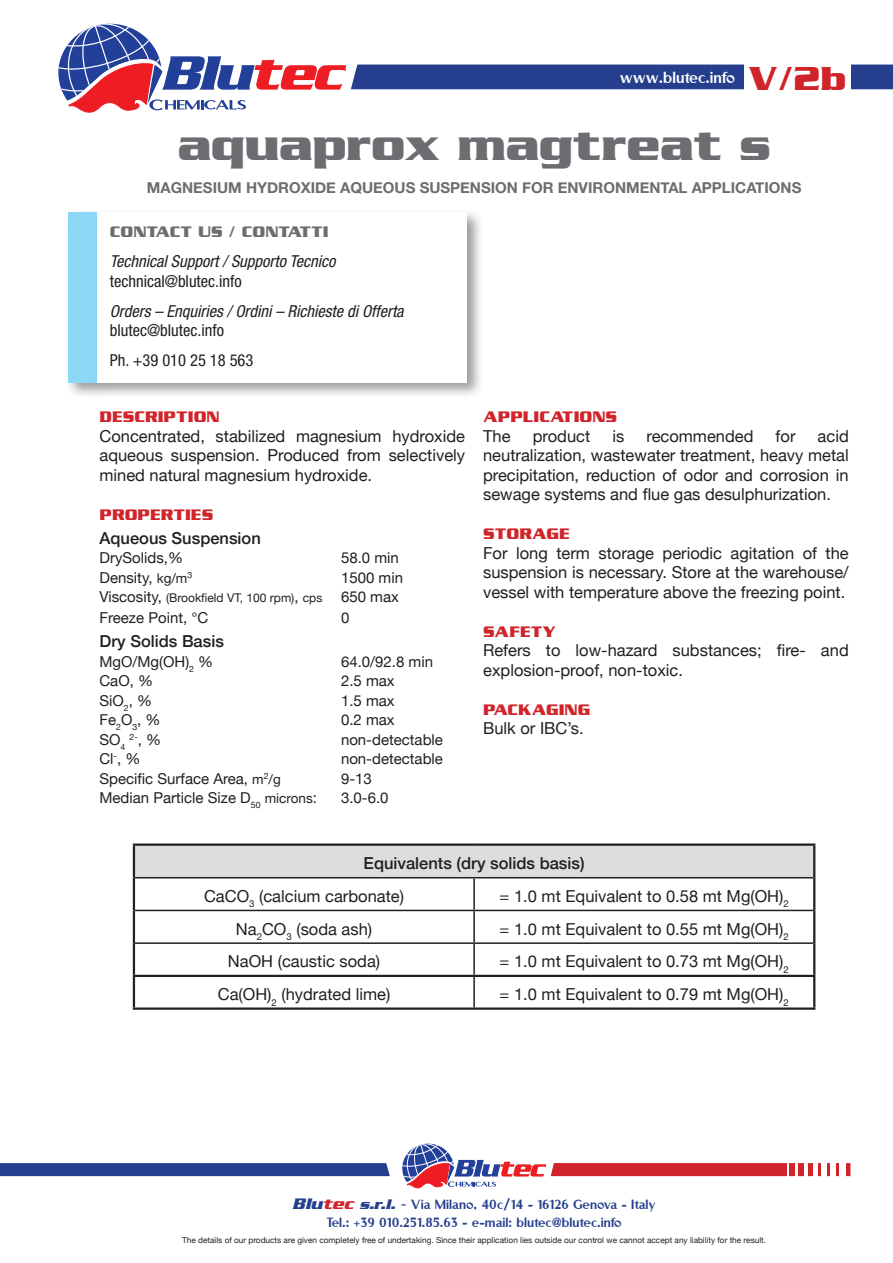
<style>
.page{position:relative;width:893px;height:1263px;background:#fff}
.page>*{position:absolute;margin:0;border:0;box-sizing:border-box;transform-origin:0 0}
.t1{font:700 48px "Serpentine ICG";color:#6c6d70}
.t2{font:700 36px "Serpentine ICG";color:#d1232a}
.t3{font:18px "Rubino Sans ICG Fill";color:#fff}
.t4{font:16.5px/19.5px "Helvetica Neue";color:#231f20;text-align:justify}
.t5{font:italic condensed 16.5px "Helvetica Neue";color:#231f20}
.t6{font:500 16.5px "Helvetica Neue";color:#231f20}
.t7{font:condensed 16.5px "Helvetica Neue";color:#231f20}
.titoletto{font:700 16.5px "Serpentine ICG";color:#d1232a}
.t8{font:700 16.5px "Serpentine ICG";color:#6c6d70}
.t9{font:15px "Helvetica Neue";color:#231f20}
.t10{font:15px "Rubino Sans ICG Fill";color:#253f8e}
.t11{font:700 15px "Helvetica Neue";color:#6c6d70}
.t12{font:12px "Helvetica Neue";color:#231f20}
.t13{font:8.7px "Helvetica Neue";color:#231f20}
.t14{font:8.25px "Helvetica Neue";color:#231f20}
.s1{font-size:13.5px}
.s2{font-size:15px}
.s3{font-family:"Serpentine ICG";font-weight:700;font-style:italic;font-size:16.5px}
.s4{font-family:"Serpentine ICG";font-weight:700;font-style:italic;font-size:16.5px;color:#d1232a}
.s5{font-family:"Serpentine ICG";font-weight:700;font-style:italic}
.s6{font-family:"Helvetica Neue"}
</style>
<div class="page">
<svg style="left:58px;top:23px;width:835px;height:90px"></svg>
<div style="left:98px;top:111px;width:752px;height:62px;background:#fff"></div>
<svg style="left:0;top:1163px;width:390px;height:13px;background:#27418f"></svg>
<svg style="left:402px;top:1143px;width:448px;height:45px"></svg>
<div style="left:839px;top:1156px;width:7px;height:24px;background:#fff"></div>
<div style="left:830px;top:1156px;width:6px;height:24px;background:#fff"></div>
<div style="left:822px;top:1156px;width:5px;height:24px;background:#fff"></div>
<hr style="left:813px;top:1156px;width:4px;height:24px;background:#fff">
<hr style="left:804px;top:1156px;width:4px;height:24px;background:#fff">
<hr style="left:796px;top:1156px;width:2px;height:24px;background:#fff">
<hr style="left:787px;top:1156px;width:2px;height:24px;background:#fff">
<div style="left:65px;top:209px;width:49px;height:190px;background:#231f20;opacity:.45"></div>
<div style="left:69px;top:213px;width:29px;height:170px;background:#8dd7f7"></div>
<div style="left:94px;top:209px;width:389px;height:190px;background:#231f20;opacity:.45"></div>
<div style="left:98px;top:213px;width:369px;height:170px;background:#fff"></div>
<div style="left:744px;top:43px;width:106px;height:68px;background:#fff"></div>
<div style="left:134px;top:845px;width:680px;height:33px;background:#dcdddf"></div>
<hr style="left:135px;top:877px;width:339px;height:1px;background:#231f20">
<hr style="left:474px;top:877px;width:339px;height:1px;background:#231f20">
<hr style="left:473px;top:878px;width:2px;height:32px;background:#231f20">
<hr style="left:135px;top:910px;width:339px;height:1px;background:#231f20">
<hr style="left:474px;top:910px;width:339px;height:1px;background:#231f20">
<hr style="left:473px;top:911px;width:2px;height:31px;background:#231f20">
<hr style="left:135px;top:942px;width:339px;height:2px;background:#231f20">
<hr style="left:474px;top:942px;width:339px;height:2px;background:#231f20">
<hr style="left:473px;top:944px;width:2px;height:31px;background:#231f20">
<hr style="left:473px;top:977px;width:2px;height:30px;background:#231f20">
<hr style="left:133px;top:843px;width:341px;height:3px;background:#231f20">
<hr style="left:133px;top:846px;width:2px;height:32px;background:#231f20">
<hr style="left:474px;top:843px;width:341px;height:3px;background:#231f20">
<hr style="left:813px;top:846px;width:2px;height:32px;background:#231f20">
<hr style="left:133px;top:878px;width:2px;height:32px;background:#231f20">
<hr style="left:813px;top:878px;width:2px;height:32px;background:#231f20">
<hr style="left:133px;top:910px;width:2px;height:33px;background:#231f20">
<hr style="left:813px;top:910px;width:2px;height:33px;background:#231f20">
<hr style="left:133px;top:943px;width:2px;height:32px;background:#231f20">
<hr style="left:813px;top:943px;width:2px;height:32px;background:#231f20">
<hr style="left:133px;top:975px;width:341px;height:2px;background:#231f20">
<hr style="left:133px;top:977px;width:2px;height:30px;background:#231f20">
<hr style="left:474px;top:975px;width:341px;height:2px;background:#231f20">
<hr style="left:813px;top:977px;width:2px;height:30px;background:#231f20">
<hr style="left:133px;top:1007px;width:341px;height:3px;background:#231f20">
<hr style="left:474px;top:1007px;width:341px;height:3px;background:#231f20">
<p class="t3" style="left:620px;top:67px;width:117px">www.blutec.info</p>
<p class="t2" style="left:748px;top:58px;width:100px">V/2b</p>
<p class="t1" style="left:178px;top:117px;width:594px">aquaprox magtreat s</p>
<p class="t11" style="left:147px;top:176px;width:656px">MAGNESIUM HYDROXIDE AQUEOUS SUSPENSION FOR ENVIRONMENTAL APPLICATIONS</p>
<p class="t8" style="left:110px;top:222px;width:220px">CONTACT US / CONTATTI</p>
<p class="t5" style="left:110px;top:252px;width:227px">Technical Support / Supporto Tecnico</p>
<p class="t7" style="left:110px;top:271px;width:134px">technical@blutec.info</p>
<p class="t5" style="left:110px;top:301px;width:295px">Orders – Enquiries / Ordini – Richieste di Offerta</p>
<p class="t7" style="left:110px;top:321px;width:116px">blutec@blutec.info</p>
<p class="t7" style="left:110px;top:351px;width:145px">Ph. +39 010 25 18 563</p>
<p class="titoletto" style="left:99px;top:408px;width:122px">DESCRIPTION</p>
<p class="t4" style="left:99px;top:427px;width:367px">Concentrated, stabilized magnesium hydroxide aqueous suspension. Produced from selectively mined natural magnesium hydroxide.</p>
<p class="titoletto" style="left:99px;top:505px;width:115px">PROPERTIES</p>
<p class="t6" style="left:99px;top:525px;width:163px">Aqueous Suspension</p>
<p class="t9" style="left:99px;top:547px;width:85px">DrySolids,%</p>
<p class="t9" style="left:341px;top:547px;width:59px">58.0 min</p>
<p class="t9" style="left:99px;top:567px;width:94px">Density, <span class="s1">kg/m</span><sup>3</sup></p>
<p class="t9" style="left:341px;top:567px;width:63px">1500 min</p>
<p class="t12" style="left:99px;top:589px;width:301px"><span class="s2">Viscosity,</span> (Brookfield VT, 100 rpm)<span class="s2">,</span> cps <span class="s2">650 max</span></p>
<p class="t9" style="left:99px;top:607px;width:110px">Freeze Point, °C</p>
<p class="t9" style="left:341px;top:607px;width:10px">0</p>
<p class="t6" style="left:99px;top:628px;width:126px">Dry Solids Basis</p>
<p class="t9" style="left:99px;top:651px;width:115px">MgO/Mg(OH)<sub>2</sub> %</p>
<p class="t9" style="left:341px;top:651px;width:94px">64.0/92.8 min</p>
<p class="t9" style="left:99px;top:670px;width:55px">СaO, %</p>
<p class="t9" style="left:341px;top:670px;width:55px">2.5 max</p>
<p class="t9" style="left:99px;top:690px;width:54px">SiO<sub>2</sub>, %</p>
<p class="t9" style="left:341px;top:690px;width:55px">1.5 max</p>
<p class="t9" style="left:99px;top:709px;width:63px">Fe<sub>2</sub>O<sub>3</sub>, %</p>
<p class="t9" style="left:341px;top:709px;width:55px">0.2 max</p>
<p class="t9" style="left:99px;top:729px;width:27px">SO<sub>4</sub></p>
<p class="t13" style="left:130px;top:730px;width:33px">2-<span class="s2">, %</span></p>
<p class="t9" style="left:341px;top:729px;width:103px">non-detectable</p>
<p class="t9" style="left:99px;top:748px;width:42px">Cl<sup>-</sup>, %</p>
<p class="t9" style="left:341px;top:748px;width:103px">non-detectable</p>
<p class="t9" style="left:99px;top:768px;width:183px">Specific Surface Area, <span class="s1">m</span><sup>2</sup><span class="s1">/g</span></p>
<p class="t9" style="left:341px;top:768px;width:32px">9-13</p>
<p class="t9" style="left:99px;top:787px;width:219px">Median Particle Size D<sub>50</sub> <span class="s1">microns</span>:</p>
<p class="t9" style="left:341px;top:787px;width:49px">3.0-6.0</p>
<p class="titoletto" style="left:483px;top:408px;width:136px">APPLICATIONS</p>
<p class="t4" style="left:483px;top:427px;width:29px">The</p>
<p class="t4" style="left:533px;top:427px;width:59px">product</p>
<p class="t4" style="left:612px;top:427px;width:13px">is</p>
<p class="t4" style="left:646px;top:427px;width:109px">recommended</p>
<p class="t4" style="left:776px;top:427px;width:21px">for</p>
<p class="t4" style="left:483px;top:427px;width:367px;text-indent:334px">acid neutralization, wastewater treatment, heavy metal precipitation, reduction of odor and corrosion in sewage systems and flue gas desulphurization.</p>
<p class="titoletto" style="left:483px;top:525px;width:88px">STORAGE</p>
<p class="t4" style="left:483px;top:544px;width:367px">For long term storage periodic agitation of the suspension is necessary. Store at the warehouse/ vessel with temperature above the freezing point.</p>
<p class="titoletto" style="left:483px;top:622px;width:74px">SAFETY</p>
<p class="t4" style="left:483px;top:642px;width:367px">Refers to low-hazard substances; fire- and explosion-proof, non-toxic.</p>
<p class="titoletto" style="left:483px;top:700px;width:109px">PACKAGING</p>
<p class="t4" style="left:483px;top:720px;width:102px">Bulk or IBC’s.</p>
<p class="t6" style="left:364px;top:850px;width:223px">Equivalents (dry solids basis)</p>
<p class="t4" style="left:204px;top:887px;width:202px">CaCO<sub>3</sub> (calcium carbonate)</p>
<p class="t4" style="left:500px;top:887px;width:291px">= 1.0 mt Equivalent to 0.58 mt Mg(OH)<sub>2</sub></p>
<p class="t4" style="left:236px;top:920px;width:138px">Na<sub>2</sub>CO<sub>3</sub> (soda ash)</p>
<p class="t4" style="left:500px;top:920px;width:291px">= 1.0 mt Equivalent to 0.55 mt Mg(OH)<sub>2</sub></p>
<p class="t4" style="left:228px;top:953px;width:154px">NaOH (caustic soda)</p>
<p class="t4" style="left:500px;top:953px;width:291px">= 1.0 mt Equivalent to 0.73 mt Mg(OH)<sub>2</sub></p>
<p class="t4" style="left:218px;top:985px;width:174px">Ca(OH)<sub>2</sub> (hydrated lime)</p>
<p class="t4" style="left:500px;top:985px;width:291px">= 1.0 mt Equivalent to 0.79 mt Mg(OH)<sub>2</sub></p>
<p class="t10" style="left:292px;top:1196px;width:365px"><span class="s3">Blu</span><span class="s4">tec</span> <span class="s5">s.r.l.</span> <span class="s6">-</span> Via Milano, 40c/14 - 16126 Genova - Italy</p>
<p class="t10" style="left:326px;top:1214px;width:297px">Tel.: +39 010.251.85.63 - e-mail: blutec@blutec.info</p>
<p class="t14" style="left:182px;top:1234px;width:585px">The details of our products are given completely free of undertaking. Since their application lies outside our control we cannot accept any liability for the result.</p>
</div>
